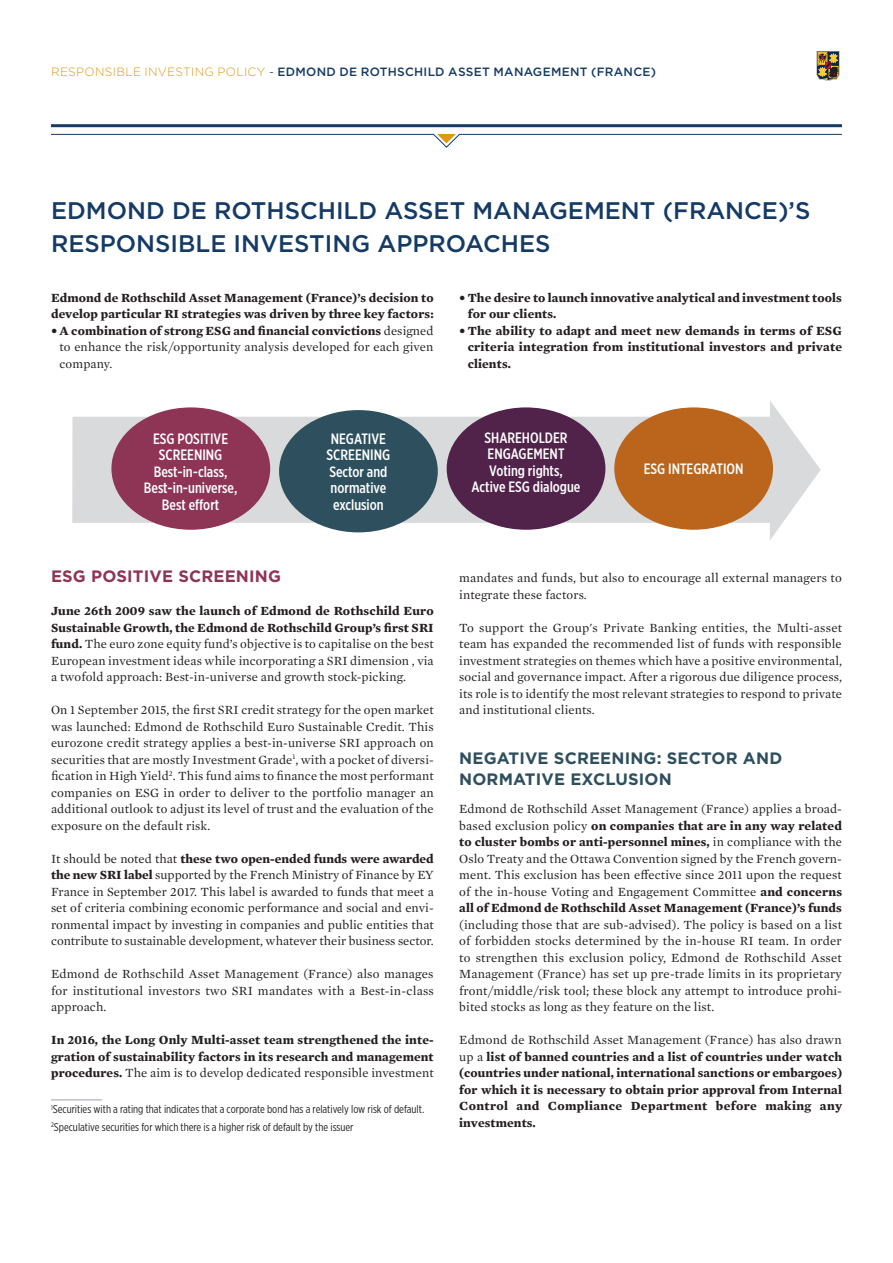
<style>
.page{position:relative;width:893px;height:1263px;background:#fff}
.page>*{position:absolute;margin:0;border:0;box-sizing:border-box;transform-origin:0 0}
.t1{font:500 24px/33px "Gotham";color:#143a65}
.t2{font:700 16.5px/21px "Gotham";letter-spacing:.01em;color:#2e4f5e}
.t3{font:700 16.5px "Gotham";letter-spacing:.01em;color:#8e3454}
.t4{font:500 15px/16.5px "Gotham X Narrow";color:#fff;text-align:center}
.t5{font:12.75px/16.5px "Mercury Text G1";letter-spacing:.01em;color:#231f20;text-align:justify}
.t6{font:700 12.75px/16.5px "Mercury Text G1";letter-spacing:.01em;color:#231f20;text-align:justify}
.t7{font:500 12px "Gotham";letter-spacing:.025em;color:#143a65}
.t8{font:11.25px/17.7px "Gotham X Narrow";color:#231f20}
.s1{font-weight:300;color:#df9717}
.s2{font-weight:300;color:#231f20}
.s3{font-weight:700}
.s4{font-weight:400}
</style>
<div class="page">
<svg style="left:51px;top:134px;width:791px;height:14px"></svg>
<hr style="left:51px;top:124px;width:791px;height:3px;background:#143a65">
<svg style="left:816px;top:51px;width:23px;height:30px"></svg>
<svg style="left:72px;top:401px;width:749px;height:139px"></svg>
<div style="left:111px;top:407px;width:159px;height:123px;background:#8e3454;border-radius:50%"></div>
<div style="left:279px;top:410px;width:159px;height:122px;background:#2e4f5e;border-radius:50%"></div>
<div style="left:614px;top:407px;width:159px;height:123px;background:#bb641b;border-radius:50%"></div>
<div style="left:447px;top:407px;width:158px;height:123px;background:#51224a;border-radius:50%"></div>
<hr style="left:51px;top:1099px;width:51px;height:1px;background:#9a9fa6">
<p class="t7" style="left:51px;top:63px;width:606px"><span class="s1">RESPONSIBLE INVESTING POLICY</span> <span class="s2">-</span> EDMOND DE ROTHSCHILD ASSET MANAGEMENT (FRANCE)</p>
<h1 class="t1" style="left:51px;top:194px;width:761px">EDMOND DE ROTHSCHILD ASSET MANAGEMENT (FRANCE)’S<br>RESPONSIBLE INVESTING APPROACHES</h1>
<p class="t6" style="left:51px;top:288px;width:384px">Edmond de Rothschild Asset Management (France)’s decision to develop particular RI strategies was driven by three key factors:</p>
<p class="t5" style="left:60px;top:321px;width:376px;text-indent:-9px"><span class="s3">• A combination of strong ESG and financial convictions</span> designed to enhance the risk/opportunity analysis developed for each given company.</p>
<p class="t6" style="left:468px;top:288px;width:376px;text-indent:-9px">• The desire to launch innovative analytical and investment tools for our clients.</p>
<p class="t6" style="left:468px;top:321px;width:376px;text-indent:-8px">• The ability to adapt and meet new demands in terms of ESG criteria integration from institutional investors and private clients.</p>
<p class="t4" style="left:144px;top:430px;width:95px">ESG POSITIVE<br>SCREENING<br>Best-in-class,<br>Best-in-universe,<br>Best effort</p>
<p class="t4" style="left:327px;top:430px;width:65px">NEGATIVE<br>SCREENING<br>Sector and normative exclusion</p>
<p class="t4" style="left:472px;top:429px;width:110px">SHAREHOLDER<br>ENGAGEMENT<br>Voting rights,<br>Active ESG dialogue</p>
<p class="t4" style="left:644px;top:460px;width:101px">ESG INTEGRATION</p>
<p class="t3" style="left:51px;top:565px;width:231px">ESG POSITIVE SCREENING</p>
<p class="t5" style="left:51px;top:602px;width:384px"><span class="s3">June 26th 2009 saw the launch of Edmond de Rothschild Euro Sustainable Growth, the Edmond de Rothschild Group’s first SRI fund.</span> The euro zone equity fund’s objective is to capitalise on the best European investment ideas while incorporating a SRI dimension , via a twofold approach: Best-in-universe and growth stock-picking.</p>
<p class="t5" style="left:51px;top:701px;width:384px">On 1 September 2015, the first SRI credit strategy for the open market was launched: Edmond de Rothschild Euro Sustainable Credit. This eurozone credit strategy applies a best-in-universe SRI approach on securities that are mostly Investment Grade<sup>1</sup>, with a pocket of diversi&shy;fication in High Yield<sup>2</sup>. This fund aims to finance the most performant companies on ESG in order to deliver to the portfolio manager an additional outlook to adjust its level of trust and the evaluation of the exposure on the default risk.</p>
<p class="t5" style="left:51px;top:849px;width:384px">It should be noted that <span class="s3">these two open-ended funds were awarded the new SRI label</span> supported by the French Ministry of Finance by EY France in September 2017. This label is awarded to funds that meet a set of criteria combining economic performance and social and envi&shy;ronmental impact by investing in companies and public entities that contribute to sustainable development, whatever their business sector.</p>
<p class="t5" style="left:51px;top:965px;width:384px">Edmond de Rothschild Asset Management (France) also manages for institutional investors two SRI mandates with a Best-in-class approach.</p>
<p class="t6" style="left:51px;top:1031px;width:384px">In 2016, the Long Only Multi-asset team strengthened the inte&shy;gration of sustainability factors in its research and management procedures. <span class="s4">The aim is to develop dedicated responsible investment</span></p>
<p class="t8" style="left:51px;top:1100px;width:375px"><sup>1</sup>Securities with a rating that indicates that a corporate bond has a relatively low risk of default.<br><sup>2</sup>Speculative securities for which there is a higher risk of default by the issuer</p>
<p class="t5" style="left:459px;top:569px;width:384px">mandates and funds, but also to encourage all external managers to integrate these factors.</p>
<p class="t5" style="left:459px;top:618px;width:384px">To support the Group's Private Banking entities, the Multi-asset team has expanded the recommended list of funds with responsible investment strategies on themes which have a positive environmental, social and governance impact. After a rigorous due diligence process, its role is to identify the most relevant strategies to respond to private and institutional clients.</p>
<p class="t2" style="left:459px;top:747px;width:325px">NEGATIVE SCREENING: SECTOR AND<br>NORMATIVE EXCLUSION</p>
<p class="t5" style="left:459px;top:800px;width:384px">Edmond de Rothschild Asset Management (France) applies a broad&shy;based exclusion policy <span class="s3">on companies that are in any way related to cluster bombs or anti-personnel mines,</span> in compliance with the Oslo Treaty and the Ottawa Convention signed by the French govern&shy;ment. This exclusion has been effective since 2011 upon the request of the in-house Voting and Engagement Committee <span class="s3">and concerns all of Edmond de Rothschild Asset Management (France)’s funds</span></p>
<p class="t5" style="left:459px;top:915px;width:384px">(including those that are sub-advised). The policy is based on a list of forbidden stocks determined by the in-house RI team. In order to strengthen this exclusion policy, Edmond de Rothschild Asset Management (France) has set up pre-trade limits in its proprietary front/middle/risk tool; these block any attempt to introduce prohi&shy;bited stocks as long as they feature on the list.</p>
<p class="t6" style="left:459px;top:1031px;width:384px"><span class="s4">Edmond de Rothschild Asset Management (France) has also drawn up a</span> list of banned countries and a list of countries under watch (countries under national, international sanctions or embargoes) for which it is necessary to obtain prior approval from Internal Control and Compliance Department before making any investments.</p>
</div>
